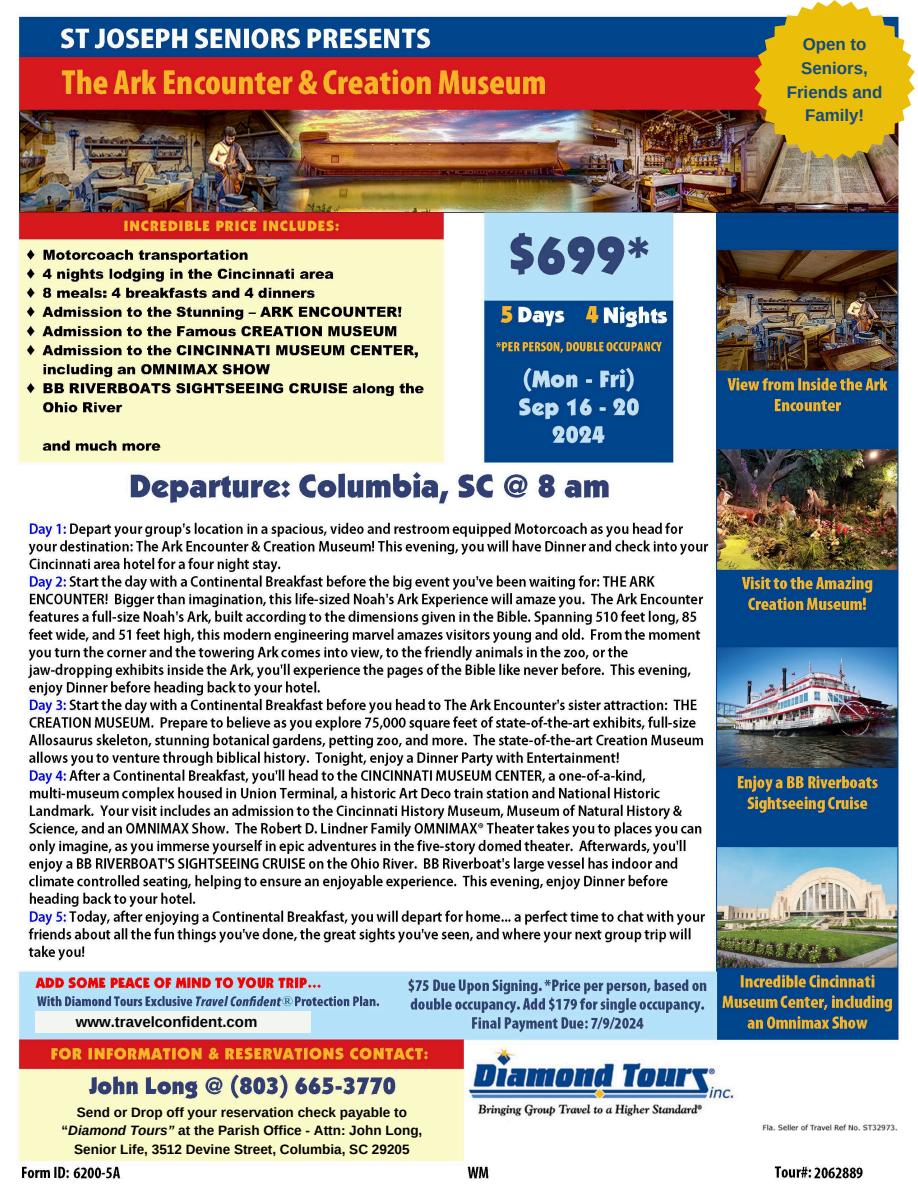
<style>
.page{position:relative;width:918px;height:1188px;background:#fff}
.page>*{position:absolute;margin:0;border:0;box-sizing:border-box;transform-origin:0 0}
.t1{font:700 16.95px/23.7px "Arimo";color:#134b7e;text-align:center}
.t2{font:700 15px "Arimo";color:#000}
.t3{font:700 13.5px/18.3px "Arimo";color:#000;text-align:center}
.s1{font-style:italic}
</style>
<div class="page">
<img style="left:16px;top:14px;width:885px;height:1166px">
<div style="left:35px;top:1012px;width:276px;height:21px;background:#f3f6f0"></div>
<svg style="left:755px;top:0;width:160px;height:160px;background:#dbb935"></svg>
<p class="t2" style="left:76px;top:1013px;width:183px">www.travelconfident.com</p>
<h1 class="t3" style="left:61px;top:1103px;width:362px">Send or Drop off your reservation check payable to “<span class="s1">Diamond Tours”</span> at the Parish Office - Attn: John Long,<br>Senior Life, 3512 Devine Street, Columbia, SC 29205</h1>
<p class="t1" style="left:787px;top:33px;width:97px">Open to<br>Seniors,<br>Friends and<br>Family!</p>
</div>
